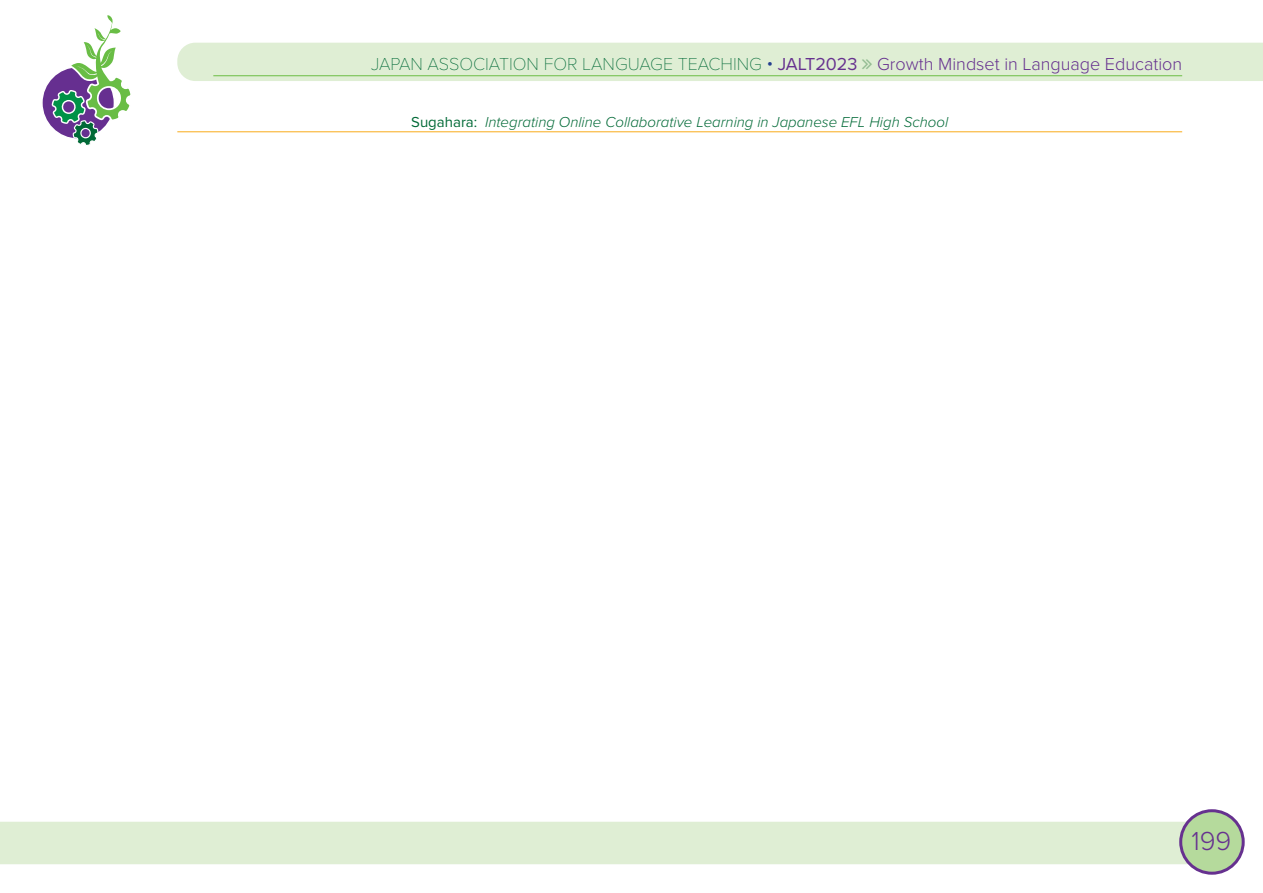
<style>
.page{position:relative;width:1263px;height:893px;background:#fff}
.page>*{position:absolute;margin:0;border:0;box-sizing:border-box;transform-origin:0 0}
.t1{font:300 27px "Proxima Nova";color:#66318f}
.t2{font:100 18px "Proxima Nova T";color:#026a37}
.t3{font:italic 300 15px "Proxima Nova";color:#026a37}
.s1{font-family:"Proxima Nova";font-weight:300;color:#25408f}
.s2{font-family:"Proxima Nova";font-weight:400;color:#66318f}
.s3{font-family:"Proxima Nova";font-weight:300;color:#66318f}
.s4{font-weight:400;font-style:normal}
</style>
<div class="page">
<div style="left:0;top:822px;width:1190px;height:42px;background:#dfeed4"></div>
<div style="left:1181px;top:811px;width:62px;height:62px;background:#b5da9c;border-radius:50%"></div>
<div style="left:1179px;top:809px;width:66px;height:66px;border:3px solid #66318f;border-radius:50%"></div>
<svg style="left:42px;top:15px;width:89px;height:130px"></svg>
<hr style="left:177px;top:132px;width:1005px;height:1px;background:#f9ac1a">
<div style="left:177px;top:43px;width:1086px;height:38px;background:#dfeed4"></div>
<p class="t2" style="left:371px;top:53px;width:813px">JAPAN ASSOCIATION FOR LANGUAGE TEACHING <span class="s1">•</span> <span class="s2">JALT2023</span> <span class="s3">Growth Mindset in Language Education</span></p>
<p class="t3" style="left:411px;top:111px;width:538px"><span class="s4">Sugahara:</span> Integrating Online Collaborative Learning in Japanese EFL High School</p>
<h1 class="t1" style="left:1191px;top:820px;width:41px">199</h1>
</div>
